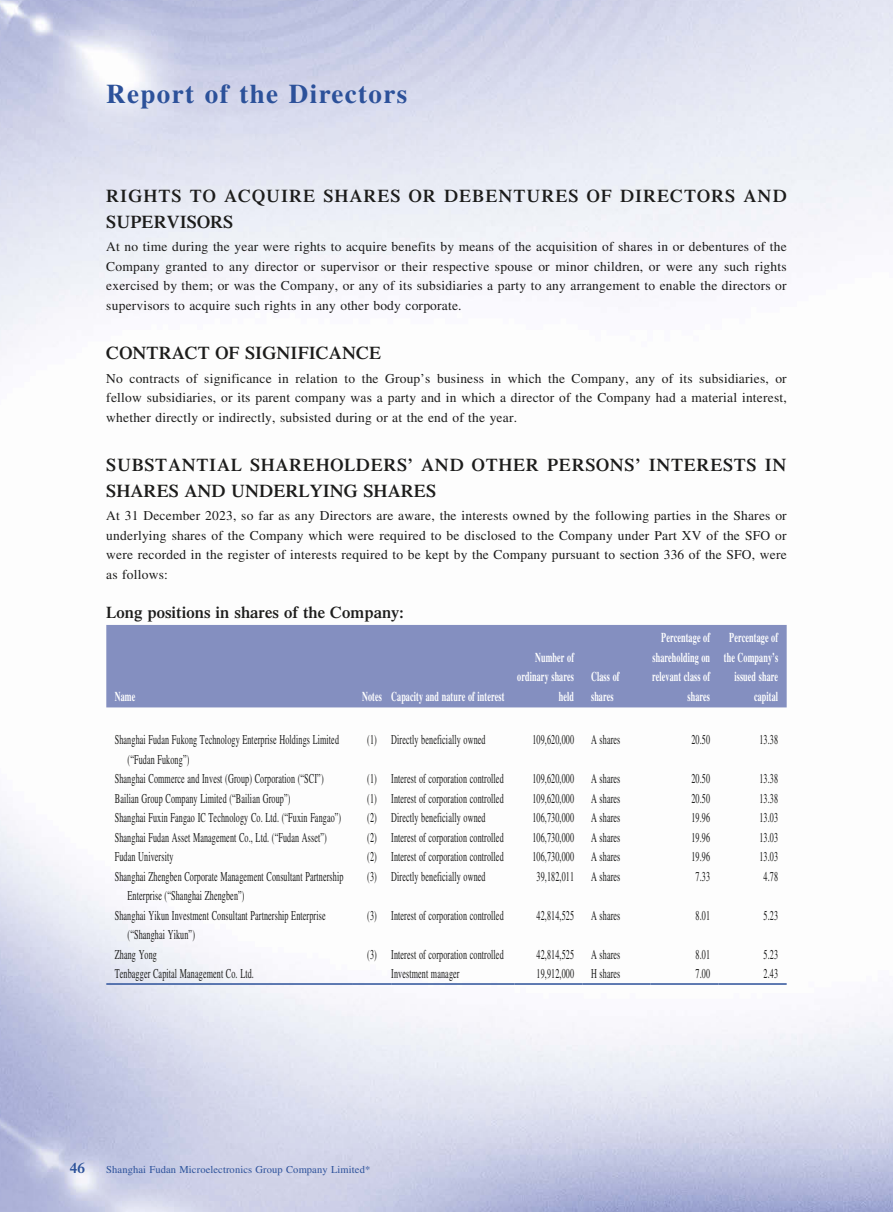
<style>
.page{position:relative;width:893px;height:1212px;background:#fff}
.page>*{position:absolute;margin:0;border:0;box-sizing:border-box;transform-origin:0 0}
.t1{font:700 27px "Times LT Std";letter-spacing:.05em;color:#2c519a}
.t2{font:600 18px/25.5px "Times LT Std";letter-spacing:.04em;color:#1c1c1b}
.t3{font:600 18px "Times LT Std";letter-spacing:.005em;color:#1c1c1b}
.t4{font:600 16.5px "Times LT Std";letter-spacing:.005em;color:#1c1c1b}
.t5{font:600 15px "Times LT Std";color:#2c519a}
.t6{font:13.5px/19.5px "Times LT Std";letter-spacing:.015em;color:#1c1c1b;scale:.6 1}
.t7{font:13.5px/19.5px "Times LT Std";letter-spacing:.015em;color:#1c1c1b;text-align:justify}
.t8{font:700 13.5px/19.5px "Times LT Std";letter-spacing:.015em;color:#fff;text-align:right;scale:.6 1}
.t9{font:10.5px "Times LT Std";letter-spacing:.01em;color:#2c519a}
</style>
<div class="page">
<div style="left:106px;top:625px;width:681px;height:82px;background:#848fc0"></div>
<hr style="left:106px;top:983px;width:247px;height:2px;background:#2c519a">
<hr style="left:353px;top:983px;width:38px;height:2px;background:#2c519a">
<hr style="left:391px;top:983px;width:123px;height:2px;background:#2c519a">
<hr style="left:514px;top:983px;width:69px;height:2px;background:#2c519a">
<hr style="left:583px;top:983px;width:68px;height:2px;background:#2c519a">
<hr style="left:651px;top:983px;width:68px;height:2px;background:#2c519a">
<hr style="left:719px;top:983px;width:68px;height:2px;background:#2c519a">
<h1 class="t1" style="left:106px;top:78px;width:302px">Report of the Directors</h1>
<h2 class="t2" style="left:106px;top:183px;width:682px">RIGHTS TO ACQUIRE SHARES OR DEBENTURES OF DIRECTORS AND<br>SUPERVISORS</h2>
<p class="t7" style="left:106px;top:237px;width:682px">At no time during the year were rights to acquire benefits by means of the acquisition of shares in or debentures of the Company granted to any director or supervisor or their respective spouse or minor children, or were any such rights exercised by them; or was the Company, or any of its subsidiaries a party to any arrangement to enable the directors or supervisors to acquire such rights in any other body corporate.</p>
<h2 class="t3" style="left:106px;top:342px;width:276px">CONTRACT OF SIGNIFICANCE</h2>
<p class="t7" style="left:106px;top:368px;width:682px">No contracts of significance in relation to the Group’s business in which the Company, any of its subsidiaries, or fellow subsidiaries, or its parent company was a party and in which a director of the Company had a material interest, whether directly or indirectly, subsisted during or at the end of the year.</p>
<h2 class="t2" style="left:106px;top:452px;width:682px">SUBSTANTIAL SHAREHOLDERS’ AND OTHER PERSONS’ INTERESTS IN<br>SHARES AND UNDERLYING SHARES</h2>
<p class="t7" style="left:106px;top:506px;width:682px">At 31 December 2023, so far as any Directors are aware, the interests owned by the following parties in the Shares or underlying shares of the Company which were required to be disclosed to the Company under Part XV of the SFO or were recorded in the register of interests required to be kept by the Company pursuant to section 336 of the SFO, were as follows:</p>
<p class="t4" style="left:106px;top:602px;width:299px">Long positions in shares of the Company:</p>
<p class="t8" style="left:115px;top:686px;width:36px">Name</p>
<p class="t8" style="left:362px;top:686px;width:239px">Notes Capacity and nature of interest</p>
<p class="t8" style="left:517px;top:647px;width:96px">Number of ordinary shares held</p>
<p class="t8" style="left:591px;top:666px;width:49px;text-align:left">Class of shares</p>
<p class="t8" style="left:652px;top:627px;width:98px">Percentage of shareholding on relevant class of shares</p>
<p class="t8" style="left:724px;top:627px;width:92px">Percentage of the Company’s issued share capital</p>
<p class="t6" style="left:128px;top:730px;width:354px;text-indent:-13px">Shanghai Fudan Fukong Technology Enterprise Holdings Limited (“Fudan Fukong”)</p>
<p class="t6" style="left:367px;top:730px;width:199px">(1) Directly beneficially owned</p>
<p class="t6" style="left:532px;top:730px;width:71px">109,620,000</p>
<p class="t6" style="left:591px;top:730px;width:50px">A shares</p>
<p class="t6" style="left:691px;top:730px;width:33px">20.50</p>
<p class="t6" style="left:759px;top:730px;width:33px">13.38</p>
<p class="t6" style="left:115px;top:769px;width:350px">Shanghai Commerce and Invest (Group) Corporation (“SCI”)</p>
<p class="t6" style="left:367px;top:769px;width:229px">(1) Interest of corporation controlled</p>
<p class="t6" style="left:532px;top:769px;width:71px">109,620,000</p>
<p class="t6" style="left:591px;top:769px;width:50px">A shares</p>
<p class="t6" style="left:691px;top:769px;width:33px">20.50</p>
<p class="t6" style="left:759px;top:769px;width:33px">13.38</p>
<p class="t6" style="left:115px;top:788px;width:294px">Bailian Group Company Limited (“Bailian Group”)</p>
<p class="t6" style="left:367px;top:788px;width:229px">(1) Interest of corporation controlled</p>
<p class="t6" style="left:532px;top:788px;width:71px">109,620,000</p>
<p class="t6" style="left:591px;top:788px;width:50px">A shares</p>
<p class="t6" style="left:691px;top:788px;width:33px">20.50</p>
<p class="t6" style="left:759px;top:788px;width:33px">13.38</p>
<p class="t6" style="left:115px;top:808px;width:379px">Shanghai Fuxin Fangao IC Technology Co. Ltd. (“Fuxin Fangao”)</p>
<p class="t6" style="left:367px;top:808px;width:199px">(2) Directly beneficially owned</p>
<p class="t6" style="left:532px;top:808px;width:71px">106,730,000</p>
<p class="t6" style="left:591px;top:808px;width:50px">A shares</p>
<p class="t6" style="left:691px;top:808px;width:33px">19.96</p>
<p class="t6" style="left:759px;top:808px;width:33px">13.03</p>
<p class="t6" style="left:115px;top:827px;width:355px">Shanghai Fudan Asset Management Co., Ltd. (“Fudan Asset”)</p>
<p class="t6" style="left:367px;top:827px;width:229px">(2) Interest of corporation controlled</p>
<p class="t6" style="left:532px;top:827px;width:71px">106,730,000</p>
<p class="t6" style="left:591px;top:827px;width:50px">A shares</p>
<p class="t6" style="left:691px;top:827px;width:33px">19.96</p>
<p class="t6" style="left:759px;top:827px;width:33px">13.03</p>
<p class="t6" style="left:115px;top:847px;width:99px">Fudan University</p>
<p class="t6" style="left:367px;top:847px;width:229px">(2) Interest of corporation controlled</p>
<p class="t6" style="left:532px;top:847px;width:71px">106,730,000</p>
<p class="t6" style="left:591px;top:847px;width:50px">A shares</p>
<p class="t6" style="left:691px;top:847px;width:33px">19.96</p>
<p class="t6" style="left:759px;top:847px;width:33px">13.03</p>
<p class="t6" style="left:128px;top:866px;width:361px;text-indent:-13px">Shanghai Zhengben Corporate Management Consultant Partnership<br>Enterprise (“Shanghai Zhengben”)</p>
<p class="t6" style="left:367px;top:866px;width:199px">(3) Directly beneficially owned</p>
<p class="t6" style="left:536px;top:866px;width:64px">39,182,011</p>
<p class="t6" style="left:591px;top:866px;width:50px">A shares</p>
<p class="t6" style="left:696px;top:866px;width:26px">7.33</p>
<p class="t6" style="left:764px;top:866px;width:26px">4.78</p>
<p class="t6" style="left:128px;top:905px;width:332px;text-indent:-13px">Shanghai Yikun Investment Consultant Partnership Enterprise (“Shanghai Yikun”)</p>
<p class="t6" style="left:367px;top:905px;width:229px">(3) Interest of corporation controlled</p>
<p class="t6" style="left:536px;top:905px;width:64px">42,814,525</p>
<p class="t6" style="left:591px;top:905px;width:50px">A shares</p>
<p class="t6" style="left:696px;top:905px;width:26px">8.01</p>
<p class="t6" style="left:764px;top:905px;width:26px">5.23</p>
<p class="t6" style="left:115px;top:944px;width:72px">Zhang Yong</p>
<p class="t6" style="left:367px;top:944px;width:229px">(3) Interest of corporation controlled</p>
<p class="t6" style="left:536px;top:944px;width:64px">42,814,525</p>
<p class="t6" style="left:591px;top:944px;width:50px">A shares</p>
<p class="t6" style="left:696px;top:944px;width:26px">8.01</p>
<p class="t6" style="left:764px;top:944px;width:26px">5.23</p>
<p class="t6" style="left:115px;top:964px;width:233px">Tenbagger Capital Management Co. Ltd.</p>
<p class="t6" style="left:391px;top:964px;width:115px">Investment manager</p>
<p class="t6" style="left:536px;top:964px;width:64px">19,912,000</p>
<p class="t6" style="left:591px;top:964px;width:50px">H shares</p>
<p class="t6" style="left:696px;top:964px;width:26px">7.00</p>
<p class="t6" style="left:764px;top:964px;width:26px">2.43</p>
<p class="t5" style="left:70px;top:1159px;width:17px">46</p>
<p class="t9" style="left:106px;top:1163px;width:265px">Shanghai Fudan Microelectronics Group Company Limited*</p>
</div>
